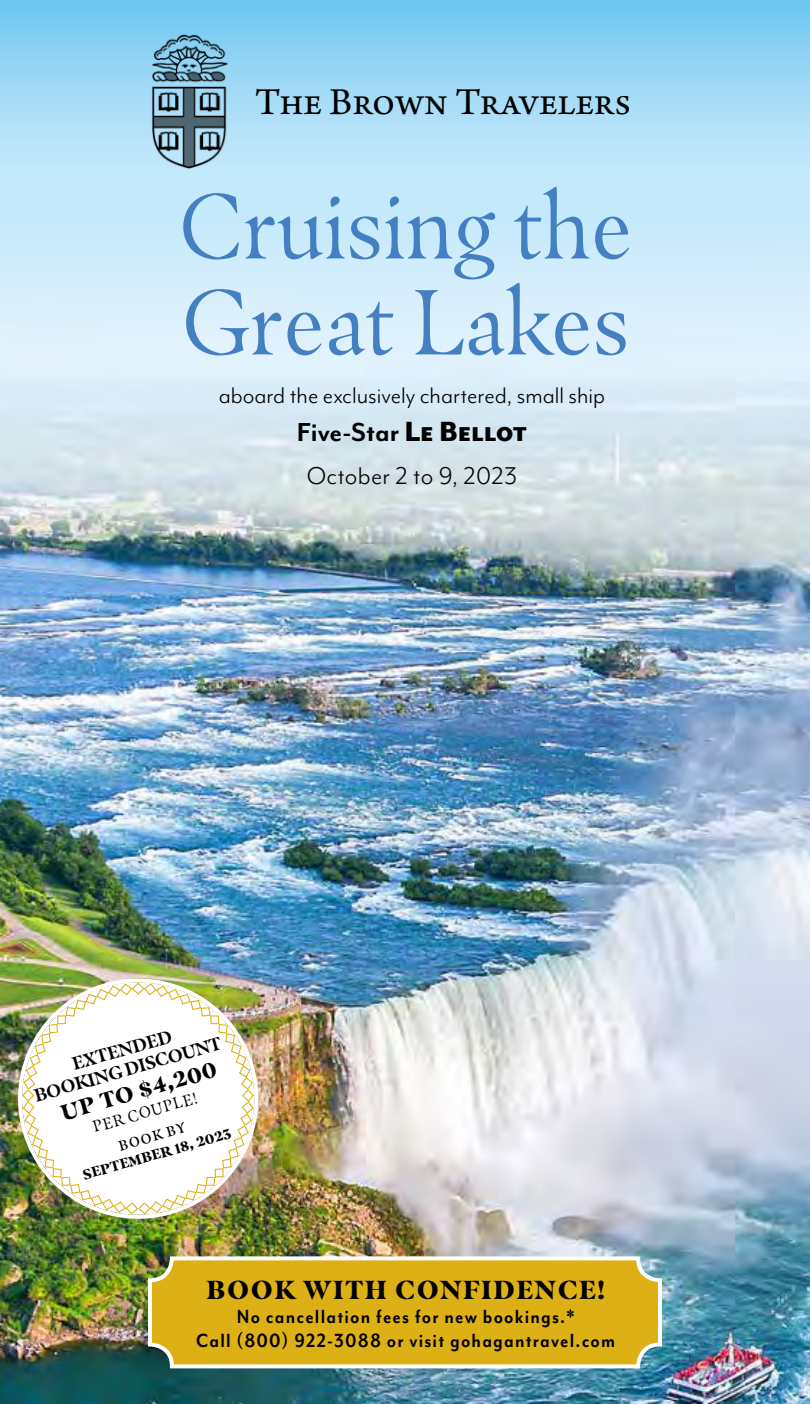
<style>
.page{position:relative;width:810px;height:1404px;background:#fff}
.page>*{position:absolute;margin:0;border:0;box-sizing:border-box;transform-origin:0 0}
.t1{font:300 92px/96px "Masqualero";letter-spacing:-.01em;color:#447fc1}
.t2{font:40px "Arno Pro";color:#000}
.t3{font:700 30px "Mr Eaves Mod OT";color:#000}
.t4{font:28px "Mr Eaves Mod OT";letter-spacing:.01em;color:#000}
.t5{font:26px "Mr Eaves Mod OT";color:#000}
.t6{font:900 26px "Masqualero";letter-spacing:.06em;color:#000}
.t7{font:700 22px/24px "Mr Eaves Mod OT";letter-spacing:.06em;color:#000;text-align:center;scale:.9 1}
.t8{font:900 22px "Masqualero";color:#000}
.t9{font:700 18px/20px "Masqualero";color:#000;text-align:center}
.t10{font:16px "Masqualero";color:#000;scale:.95 1}
.t11{font:900 14px "Masqualero";color:#000}
.t12{font:600 14px "Masqualero";color:#000;scale:.95 1}
.s1{font-weight:800;font-size:32px}
</style>
<div class="page">
<svg style="left:0;top:0;width:810px;height:223px"></svg>
<img style="left:0;top:223px;width:810px;height:1181px">
<img style="left:7px;top:967px;width:263px;height:263px">
<div style="left:150px;top:1258px;width:510px;height:108px;background:#ddb115;border-radius:22px"></div>
<div style="left:148px;top:1256px;width:514px;height:112px;border:4px solid #fff;border-radius:22px"></div>
<img style="left:151px;top:33px;width:79px;height:135px">
<h2 class="t2" style="left:255px;top:79px;width:377px">The Brown Travelers</h2>
<h1 class="t1" style="left:177px;top:178px;width:458px">Cruising the<br>Great Lakes</h1>
<p class="t5" style="left:219px;top:381px;width:388px">aboard the exclusively chartered, small ship</p>
<h3 class="t3" style="left:297px;top:416px;width:232px">Five-Star <span class="s1">Le Bellot</span></h3>
<p class="t4" style="left:307px;top:460px;width:212px">October 2 to 9, 2023</p>
<p class="t9" style="left:26px;top:1067px;width:195px;rotate:-16deg">EXTENDED<br>BOOKING DISCOUNT</p>
<p class="t8" style="left:58px;top:1100px;width:163px;rotate:-16deg">UP TO $4,200</p>
<p class="t10" style="left:91px;top:1118px;width:114px;rotate:-16deg">PER COUPLE!</p>
<p class="t12" style="left:117px;top:1138px;width:74px;rotate:-16deg">BOOK BY</p>
<p class="t11" style="left:81px;top:1167px;width:155px;rotate:-16deg">SEPTEMBER 18, 2023</p>
<p class="t6" style="left:207px;top:1274px;width:400px">BOOK WITH CONFIDENCE!</p>
<p class="t7" style="left:196px;top:1304px;width:467px">No cancellation fees for new bookings.*<br>Call (800) 922-3088 or visit gohagantravel.com</p>
</div>
